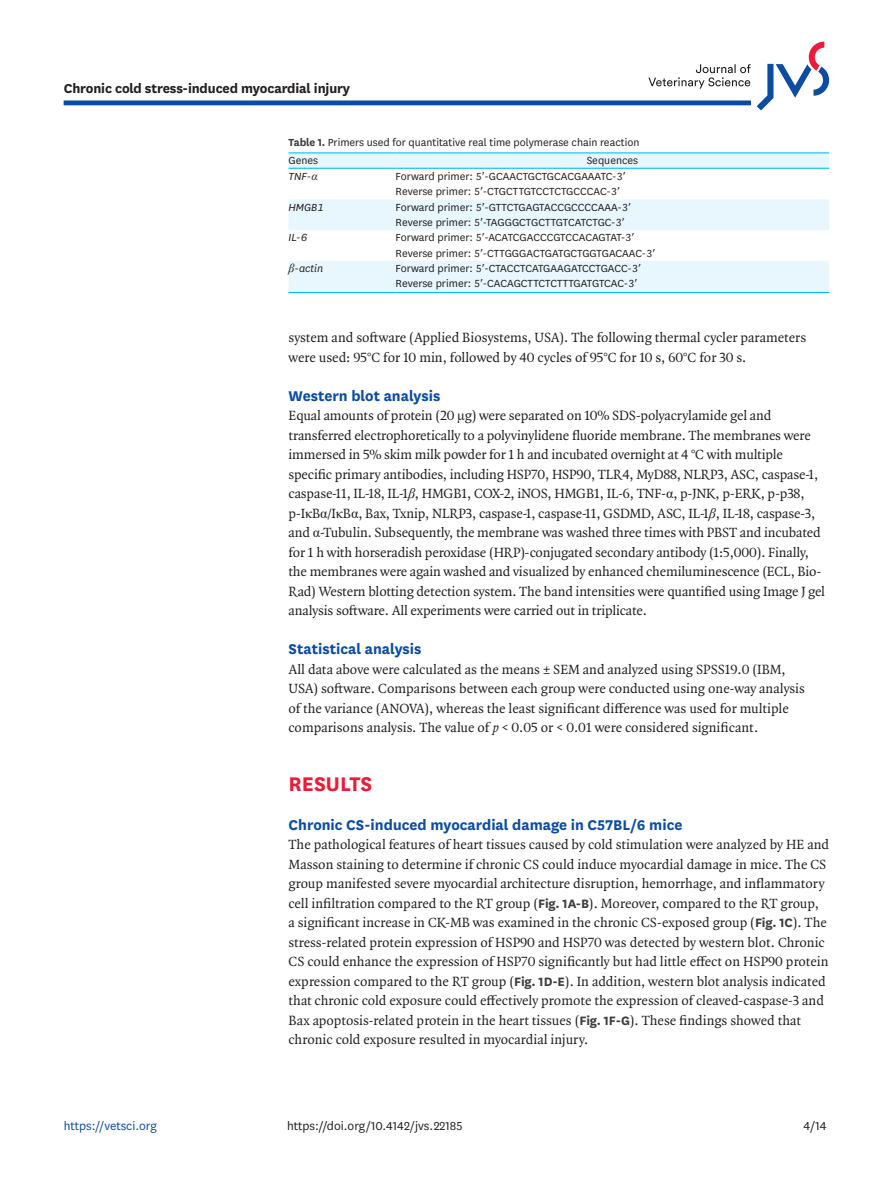
<style>
.page{position:relative;width:893px;height:1191px;background:#fff}
.page>*{position:absolute;margin:0;border:0;box-sizing:border-box;transform-origin:0 0}
.body_title1{font:700 23.1px "National";color:#ed1a3a}
.body_title2_stacked{font:700 16.5px "National";color:#0d4da1}
.body_title2{font:700 16.5px "National";color:#0d4da1}
.alt-title-type{font:700 15px "National";letter-spacing:-.01em;color:#231f20}
.body_p_first{font:14.25px/19.5px "Quadraat OT";letter-spacing:-.005em;color:#231f20}
.doi_running_footer{font:13.5px "National";color:#231f20}
.t1{font:13.5px "National";color:#0d4da1}
.tbody_entry{font:12px "National";color:#231f20}
.table-wrap_caption{font:12px "National";color:#231f20}
.tbody_entry-2{font:italic 12px "National";color:#231f20}
.thead_entry{font:12px "National";color:#231f20}
.s1{font-weight:700;color:#3e3e3f}
.s2{font-family:"Times New Roman"}
.s3{font-family:"Times New Roman";font-style:italic}
.s4{font-style:italic}
.s5{font-family:"National";font-weight:700;color:#3e3e3f}
</style>
<div class="page">
<hr style="left:64px;top:101px;width:687px;height:4px;background:#0d4da1">
<svg style="left:757px;top:42px;width:72px;height:68px"></svg>
<svg style="left:648px;top:64px;width:102px;height:25px"></svg>
<svg style="left:289px;top:153px;width:540px;height:139px;fill:#e8f6fd"></svg>
<hr style="left:289px;top:152px;width:107px;height:1px;background:#00baf1">
<hr style="left:396px;top:152px;width:433px;height:1px;background:#00baf1">
<hr style="left:289px;top:168px;width:107px;height:1px;background:#00baf1">
<hr style="left:396px;top:168px;width:433px;height:1px;background:#00baf1">
<hr style="left:289px;top:292px;width:107px;height:1px;background:#00baf1">
<hr style="left:396px;top:292px;width:433px;height:1px;background:#00baf1">
<p class="alt-title-type" style="left:64px;top:77px;width:288px">Chronic cold stress-induced myocardial injury</p>
<p class="table-wrap_caption" style="left:289px;top:135px;width:352px"><span class="s1">Table 1.</span> Primers used for quantitative real time polymerase chain reaction</p>
<p class="thead_entry" style="left:289px;top:152px;width:31px">Genes</p>
<p class="thead_entry" style="left:587px;top:152px;width:53px">Sequences</p>
<p class="tbody_entry-2" style="left:289px;top:169px;width:31px">TNF-<span class="s2">α</span></p>
<p class="tbody_entry" style="left:396px;top:168px;width:231px">Forward primer: 5<span class="s2">′</span>-GCAACTGCTGCACGAAATC-3<span class="s2">′</span></p>
<p class="tbody_entry" style="left:396px;top:184px;width:225px">Reverse primer: 5<span class="s2">′</span>-CTGCTTGTCCTCTGCCCAC-3<span class="s2">′</span></p>
<p class="tbody_entry-2" style="left:289px;top:199px;width:37px">HMGB1</p>
<p class="tbody_entry" style="left:396px;top:199px;width:237px">Forward primer: 5<span class="s2">′</span>-GTTCTGAGTACCGCCCCAAA-3<span class="s2">′</span></p>
<p class="tbody_entry" style="left:396px;top:214px;width:230px">Reverse primer: 5<span class="s2">′</span>-TAGGGCTGCTTGTCATCTGC-3<span class="s2">′</span></p>
<p class="tbody_entry-2" style="left:289px;top:230px;width:21px">IL-6</p>
<p class="tbody_entry" style="left:396px;top:230px;width:240px">Forward primer: 5<span class="s2">′</span>-ACATCGACCCGTCCACAGTAT-3<span class="s2">′</span></p>
<p class="tbody_entry" style="left:396px;top:245px;width:261px">Reverse primer: 5<span class="s2">′</span>-CTTGGGACTGATGCTGGTGACAAC-3<span class="s2">′</span></p>
<p class="tbody_entry-2" style="left:289px;top:261px;width:36px"><span class="s2">β</span>-actin</p>
<p class="tbody_entry" style="left:396px;top:260px;width:247px">Forward primer: 5<span class="s2">′</span>-CTACCTCATGAAGATCCTGACC-3<span class="s2">′</span></p>
<p class="tbody_entry" style="left:396px;top:276px;width:243px">Reverse primer: 5<span class="s2">′</span>-CACAGCTTCTCTTTGATGTCAC-3<span class="s2">′</span></p>
<p class="body_p_first" style="left:289px;top:328px;width:519px">system and software (Applied Biosystems, USA). The following thermal cycler parameters were used: 95°C for 10 min, followed by 40 cycles of 95°C for 10 s, 60°C for 30 s.</p>
<p class="body_title2" style="left:289px;top:384px;width:153px">Western blot analysis</p>
<p class="body_p_first" style="left:289px;top:406px;width:538px">Equal amounts of protein (20 <span class="s2">μ</span>g) were separated on 10% SDS-polyacrylamide gel and transferred electrophoretically to a polyvinylidene fluoride membrane. The membranes were immersed in 5% skim milk powder for 1 h and incubated overnight at 4 °C with multiple specific primary antibodies, including HSP70, HSP90, TLR4, MyD88, NLRP3, ASC, caspase-1, caspase-11, IL-18, IL-1<span class="s3">β</span>, HMGB1, COX-2, iNOS, HMGB1, IL-6, TNF-<span class="s2">α</span>, p-JNK, p-ERK, p-p38, p-I<span class="s2">κ</span>B<span class="s2">α</span>/I<span class="s2">κ</span>B<span class="s2">α</span>, Bax, Txnip, NLRP3, caspase-1, caspase-11, GSDMD, ASC, IL-1<span class="s3">β</span>, IL-18, caspase-3, and <span class="s2">α</span>-Tubulin. Subsequently, the membrane was washed three times with PBST and incubated for 1 h with horseradish peroxidase (HRP)-conjugated secondary antibody (1:5,000). Finally, the membranes were again washed and visualized by enhanced chemiluminescence (ECL, Bio-Rad) Western blotting detection system. The band intensities were quantified using Image J gel analysis software. All experiments were carried out in triplicate.</p>
<p class="body_title2" style="left:289px;top:637px;width:134px">Statistical analysis</p>
<p class="body_p_first" style="left:289px;top:659px;width:518px">All data above were calculated as the means ± SEM and analyzed using SPSS19.0 (IBM, USA) software. Comparisons between each group were conducted using one-way analysis of the variance (ANOVA), whereas the least significant difference was used for multiple comparisons analysis. The value of <span class="s4">p</span> &lt; 0.05 or &lt; 0.01 were considered significant.</p>
<p class="body_title1" style="left:289px;top:767px;width:85px">RESULTS</p>
<p class="body_title2_stacked" style="left:289px;top:813px;width:395px">Chronic CS-induced myocardial damage in C57BL/6 mice</p>
<p class="body_p_first" style="left:289px;top:835px;width:542px">The pathological features of heart tissues caused by cold stimulation were analyzed by HE and Masson staining to determine if chronic CS could induce myocardial damage in mice. The CS group manifested severe myocardial architecture disruption, hemorrhage, and inflammatory cell infiltration compared to the RT group (<span class="s5">Fig. 1A-B</span>). Moreover, compared to the RT group,<br>a significant increase in CK-MB was examined in the chronic CS-exposed group (<span class="s5">Fig. 1C</span>). The stress-related protein expression of HSP90 and HSP70 was detected by western blot. Chronic CS could enhance the expression of HSP70 significantly but had little effect on HSP90 protein expression compared to the RT group (<span class="s5">Fig. 1D-E</span>). In addition, western blot analysis indicated that chronic cold exposure could effectively promote the expression of cleaved-caspase-3 and Bax apoptosis-related protein in the heart tissues (<span class="s5">Fig. 1F-G</span>). These findings showed that chronic cold exposure resulted in myocardial injury.</p>
<p class="t1" style="left:64px;top:1116px;width:95px">https://vetsci.org</p>
<p class="doi_running_footer" style="left:803px;top:1116px;width:25px">4/14</p>
<p class="doi_running_footer" style="left:287px;top:1116px;width:177px">https://doi.org/10.4142/jvs.22185</p>
</div>
